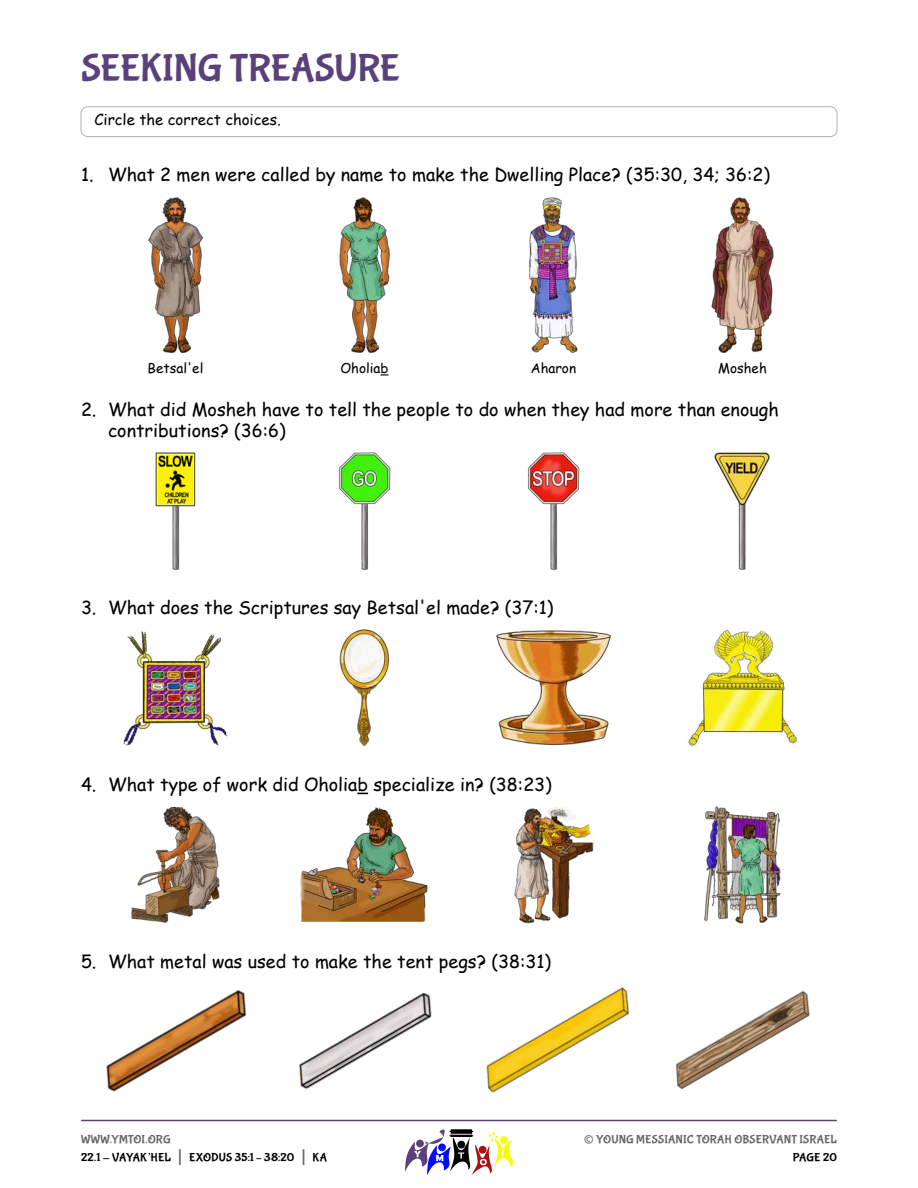
<style>
.page{position:relative;width:918px;height:1188px;background:#fff}
.page>*{position:absolute;margin:0;border:0;box-sizing:border-box;transform-origin:0 0}
.t1{font:39px "Bubblegum Sans";letter-spacing:-.01em;color:#59417c}
.t2{font:27px "Bubblegum Sans";color:#666}
.t3{font:18px/21.6px "Comic Sans MS";color:#000}
.t4{font:15px "Comic Sans MS";color:#000}
.t5{font:13.5px "Comic Sans MS";color:#000}
.t6{font:12px/18px "Bubblegum Sans";letter-spacing:.01em;color:#000}
.t7{font:12px "Bubblegum Sans";letter-spacing:.01em;color:#666}
.s1{color:#666}
.s2{font-size:21px;color:#666}
</style>
<div class="page">
<hr style="left:82px;top:1120px;width:754px;height:1px;background:#59417c">
<svg style="left:405px;top:1129px;width:108px;height:46px"></svg>
<div style="left:81px;top:106px;width:756px;height:31px;border:1px solid #b2b2b2;border-radius:7px"></div>
<img style="left:148px;top:197px;width:56px;height:156px">
<img style="left:339px;top:197px;width:52px;height:156px">
<img style="left:528px;top:197px;width:50px;height:156px">
<img style="left:711px;top:197px;width:63px;height:156px">
<img style="left:155px;top:452px;width:41px;height:118px">
<img style="left:339px;top:452px;width:52px;height:118px">
<img style="left:528px;top:452px;width:52px;height:118px">
<img style="left:714px;top:452px;width:56px;height:118px">
<img style="left:123px;top:631px;width:105px;height:115px">
<img style="left:339px;top:629px;width:50px;height:118px">
<img style="left:496px;top:630px;width:115px;height:116px">
<img style="left:688px;top:629px;width:110px;height:117px">
<img style="left:131px;top:806px;width:89px;height:117px">
<img style="left:300px;top:807px;width:128px;height:115px">
<img style="left:514px;top:807px;width:80px;height:117px">
<img style="left:704px;top:806px;width:77px;height:118px">
<img style="left:106px;top:990px;width:141px;height:102px">
<img style="left:299px;top:992px;width:133px;height:97px">
<img style="left:486px;top:987px;width:143px;height:106px">
<img style="left:675px;top:991px;width:135px;height:99px">
<h1 class="t1" style="left:81px;top:44px;width:321px">SEEKING TREASURE</h1>
<p class="t4" style="left:94px;top:113px;width:188px">Circle the correct choices.</p>
<p class="t3" style="left:81px;top:165px;width:691px">1. What 2 men were called by name to make the Dwelling Place? (35:30, 34; 36:2)</p>
<p class="t5" style="left:148px;top:362px;width:57px">Betsal'el</p>
<p class="t5" style="left:340px;top:362px;width:50px">Oholiab</p>
<p class="t5" style="left:531px;top:362px;width:47px">Aharon</p>
<p class="t5" style="left:718px;top:362px;width:50px">Mosheh</p>
<p class="t3" style="left:108px;top:400px;width:672px;text-indent:-27px">2. What did Mosheh have to tell the people to do when they had more than enough contributions? (36:6)</p>
<p class="t3" style="left:81px;top:599px;width:474px">3. What does the Scriptures say Betsal'el made? (37:1)</p>
<p class="t3" style="left:81px;top:775px;width:472px">4. What type of work did Oholiab specialize in? (38:23)</p>
<p class="t3" style="left:81px;top:950px;width:472px">5. What metal was used to make the tent pegs? (38:31)</p>
<p class="t6" style="left:81px;top:1130px;width:248px"><span class="s1">WWW.YMTOI.ORG<br></span>22.1 - VAYAK’HEL <span class="s2">|</span> EXODUS 35:1 – 38:20 <span class="s2">|</span> KA</p>
<h2 class="t2" style="left:584px;top:1122px;width:12px">©</h2>
<p class="t7" style="left:596px;top:1132px;width:242px">YOUNG MESSIANIC TORAH OBSERVANT ISRAEL</p>
<p class="t6" style="left:793px;top:1148px;width:46px">PAGE 20</p>
</div>
